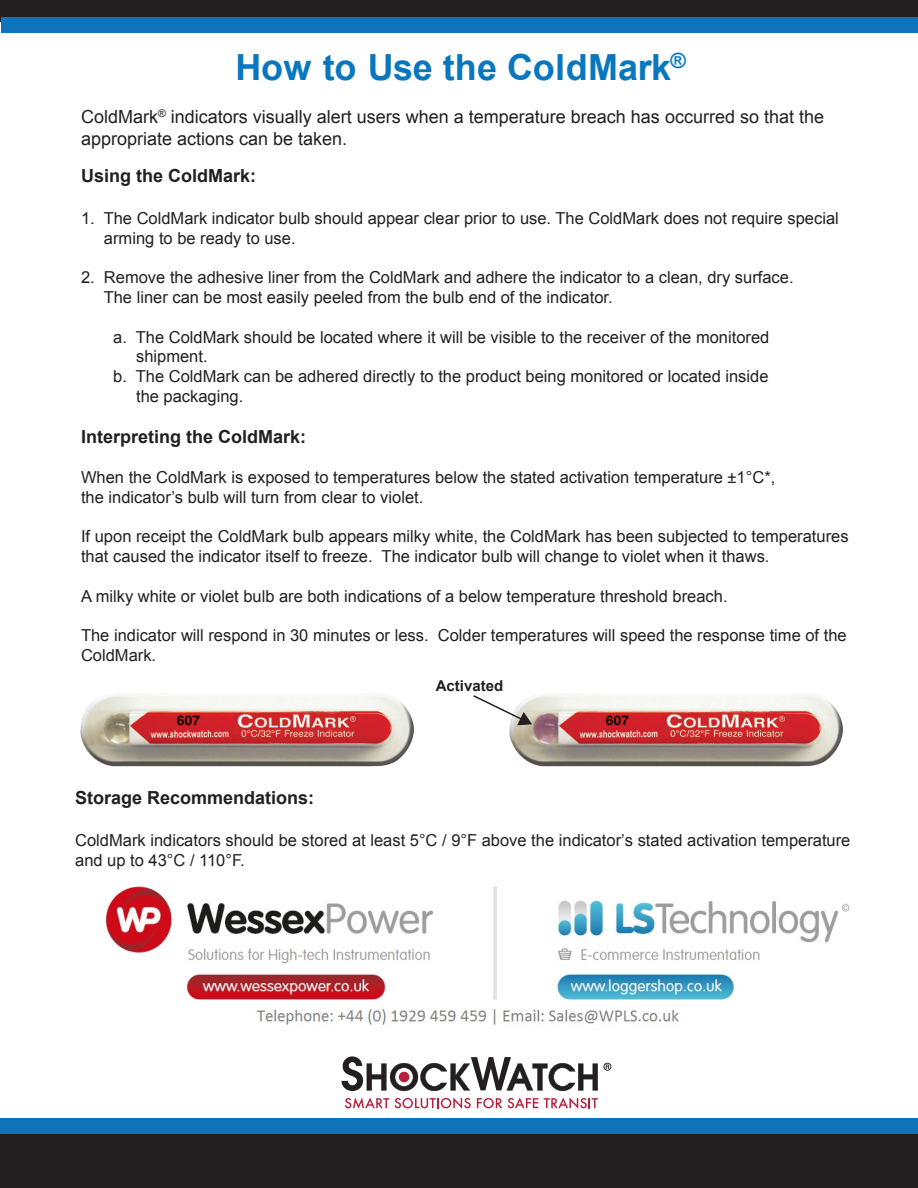
<style>
.page{position:relative;width:918px;height:1188px;background:#fff}
.page>*{position:absolute;margin:0;border:0;box-sizing:border-box;transform-origin:0 0}
.t1{font:700 36px "Arial";color:#0977be}
.t2{font:18px/21.6px "Arial";color:#231f20}
.t3{font:700 18px "Arial";color:#231f20}
.t4{font:16.5px/19.8px "Arial";color:#231f20}
.t5{font:700 15px "Arial";color:#231f20}
</style>
<div class="page">
<svg style="left:341px;top:1056px;width:270px;height:35px"></svg>
<div style="left:399px;top:1072px;width:10px;height:10px;background:#b51f3b;border-radius:50%"></div>
<svg style="left:345px;top:1097px;width:44px;height:12px"></svg>
<svg style="left:395px;top:1097px;width:76px;height:12px"></svg>
<svg style="left:477px;top:1098px;width:25px;height:10px"></svg>
<svg style="left:508px;top:1098px;width:30px;height:10px"></svg>
<svg style="left:544px;top:1097px;width:54px;height:12px"></svg>
<img style="left:509px;top:694px;width:335px;height:73px">
<img style="left:80px;top:694px;width:335px;height:73px">
<svg style="left:473px;top:694px;width:59px;height:31px"></svg>
<div style="left:0;top:1134px;width:918px;height:54px;background:#231f20"></div>
<div style="left:0;top:1119px;width:918px;height:15px;background:#1074bc"></div>
<div style="left:0;top:0;width:918px;height:21px;background:#231f20"></div>
<div style="left:1px;top:18px;width:917px;height:15px;background:#1074bc"></div>
<img style="left:105px;top:886px;width:745px;height:139px">
<h1 class="t1" style="left:236px;top:43px;width:452px">How to Use the ColdMark<sup>®</sup></h1>
<p class="t2" style="left:81px;top:106px;width:745px">ColdMark<sup>®</sup> indicators visually alert users when a temperature breach has occurred so that the appropriate actions can be taken.</p>
<p class="t3" style="left:81px;top:164px;width:177px">Using the ColdMark:</p>
<p class="t4" style="left:104px;top:208px;width:736px;text-indent:-23px">1. The ColdMark indicator bulb should appear clear prior to use. The ColdMark does not require special arming to be ready to use.</p>
<p class="t4" style="left:104px;top:268px;width:691px;text-indent:-23px">2. Remove the adhesive liner from the ColdMark and adhere the indicator to a clean, dry surface.<br>The liner can be most easily peeled from the bulb end of the indicator.</p>
<p class="t4" style="left:113px;top:327px;width:658px">a. The ColdMark should be located where it will be visible to the receiver of the monitored</p>
<p class="t4" style="left:136px;top:347px;width:73px">shipment.</p>
<p class="t4" style="left:113px;top:367px;width:657px">b. The ColdMark can be adhered directly to the product being monitored or located inside</p>
<p class="t4" style="left:136px;top:386px;width:109px">the packaging.</p>
<p class="t3" style="left:81px;top:425px;width:227px">Interpreting the ColdMark:</p>
<p class="t4" style="left:81px;top:467px;width:696px">When the ColdMark is exposed to temperatures below the stated activation temperature ±1°C*, the indicator’s bulb will turn from clear to violet.</p>
<p class="t4" style="left:81px;top:527px;width:769px">If upon receipt the ColdMark bulb appears milky white, the ColdMark has been subjected to temperatures that caused the indicator itself to freeze. The indicator bulb will change to violet when it thaws.</p>
<p class="t4" style="left:81px;top:586px;width:648px">A milky white or violet bulb are both indications of a below temperature threshold breach.</p>
<p class="t4" style="left:81px;top:626px;width:767px">The indicator will respond in 30 minutes or less. Colder temperatures will speed the response time of the<br>ColdMark.</p>
<p class="t5" style="left:436px;top:676px;width:69px">Activated</p>
<p class="t3" style="left:75px;top:786px;width:241px">Storage Recommendations:</p>
<p class="t4" style="left:75px;top:830px;width:777px">ColdMark indicators should be stored at least 5°C / 9°F above the indicator’s stated activation temperature and up to 43°C / 110°F.</p>
</div>
